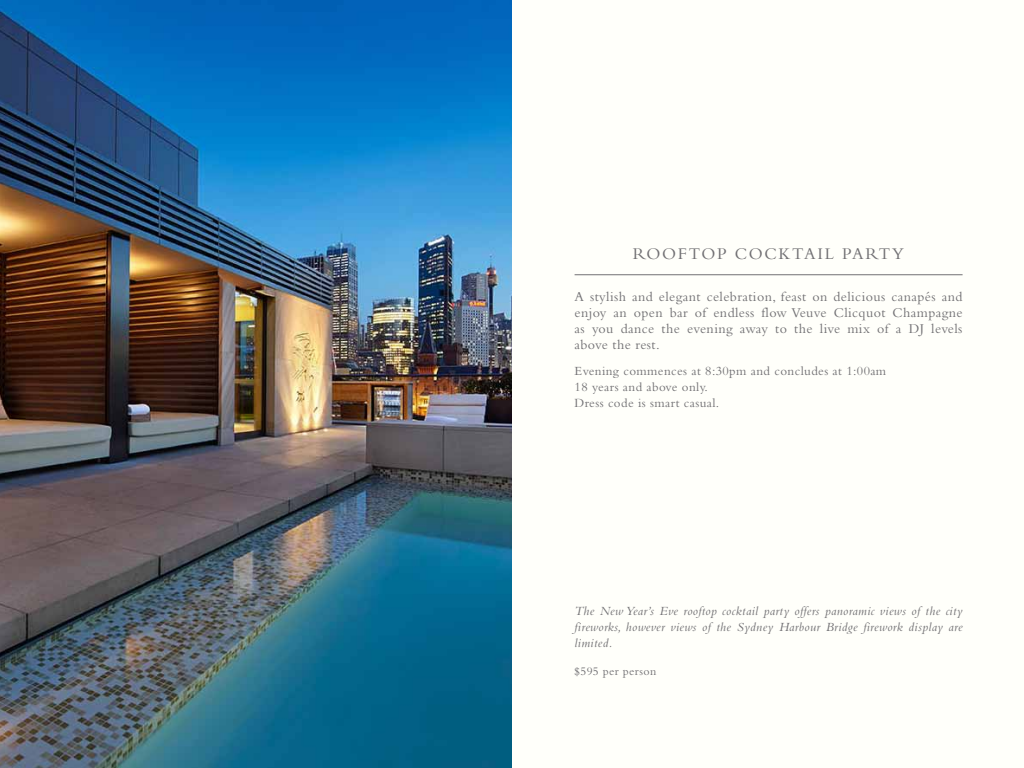
<style>
.page{position:relative;width:1024px;height:768px;background:#fff}
.page>*{position:absolute;margin:0;border:0;box-sizing:border-box;transform-origin:0 0}
.t1{font:17px "Bembo Std";letter-spacing:.1em;color:#717073}
.t2{font:14px/16px "Bembo";letter-spacing:.03em;color:#717073;text-align:justify}
.t3{font:italic 13px/16px "Bembo";letter-spacing:.03em;color:#717073;text-align:justify}
.t4{font:13px/16px "Bembo";letter-spacing:.03em;color:#717073}
.t5{font:12px "Bembo";letter-spacing:.03em;color:#717073}
</style>
<div class="page">
<img style="left:0;top:0;width:512px;height:768px">
<div style="left:512px;top:0;width:512px;height:768px;background:#fffffa"></div>
<hr style="left:575px;top:274px;width:388px;height:1px;background:#717073">
<p class="t1" style="left:633px;top:244px;width:273px">ROOFTOP COCKTAIL PARTY</p>
<p class="t2" style="left:575px;top:288px;width:389px">A stylish and elegant celebration, feast on delicious canapés and enjoy an open bar of endless flow Veuve Clicquot Champagne as you dance the evening away to the live mix of a DJ levels above the rest.</p>
<p class="t4" style="left:575px;top:363px;width:313px">Evening commences at 8:30pm and concludes at 1:00am<br>18 years and above only.<br>Dress code is smart casual.</p>
<p class="t3" style="left:575px;top:603px;width:389px">The New Year’s Eve rooftop cocktail party offers panoramic views of the city fireworks, however views of the Sydney Harbour Bridge firework display are limited.</p>
<p class="t5" style="left:575px;top:664px;width:83px">$595 per person</p>
</div>
